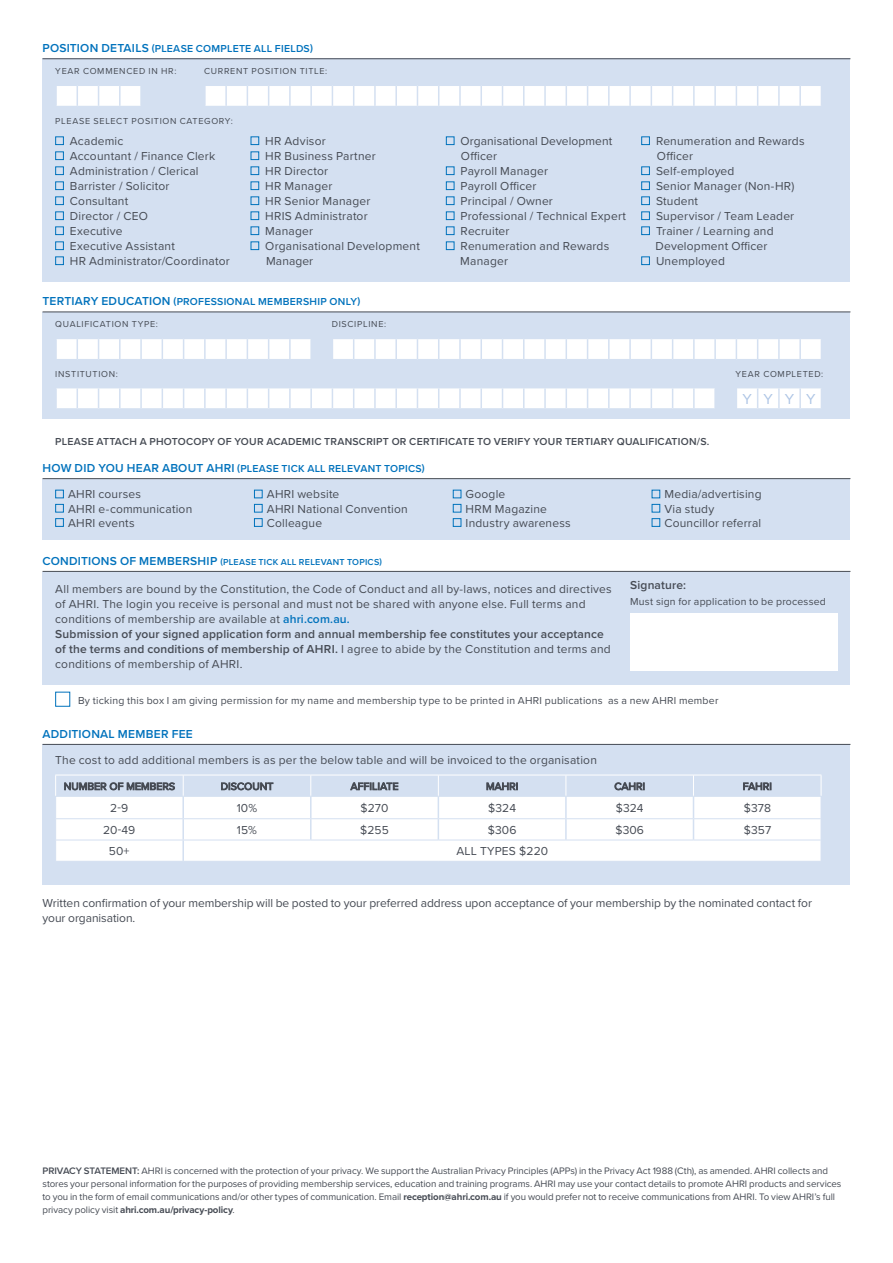
<style>
.page{position:relative;width:893px;height:1263px;background:#fff}
.page>*{position:absolute;margin:0;border:0;box-sizing:border-box;transform-origin:0 0}
.t1{font:15px "Proxima Nova";color:#aec5e5}
.t2{font:12px/15px "Proxima Nova";letter-spacing:.015em;color:#464b54}
.t3{font:12px/14.2px "Proxima Nova";letter-spacing:-.005em;color:#464b54}
.t4{font:600 12px "Proxima Nova";letter-spacing:.02em;color:#0072bc}
.t5{font:600 12px "Proxima Nova";letter-spacing:.015em;color:#464b54}
.t6{font:10.5px "Proxima Nova";letter-spacing:.02em;color:#464b54}
.t7{font:600 10.5px "Proxima Nova";letter-spacing:.025em;color:#0072bc}
.t8{font:600 10.5px "Proxima Nova";letter-spacing:.025em;color:#464b54}
.t9{font:9.75px/12.8px "Proxima Nova";letter-spacing:-.005em;color:#464b54}
.t10{font:9px "Proxima Nova";letter-spacing:.08em;color:#464b54}
.t11{font:600 9px "Proxima Nova";letter-spacing:.03em;color:#0072bc}
.s1{font-size:12px}
.s2{font-weight:600;color:#0072bc}
.s3{font-weight:600}
.s4{font-weight:700}
</style>
<div class="page">
<div style="left:43px;top:59px;width:807px;height:223px;background:#d4e0f1"></div>
<div style="left:43px;top:572px;width:807px;height:113px;background:#d4e0f1"></div>
<div style="left:43px;top:744px;width:807px;height:141px;background:#d4e0f1"></div>
<div style="left:43px;top:479px;width:807px;height:60px;background:#d4e0f1"></div>
<div style="left:43px;top:313px;width:807px;height:106px;background:#d4e0f1"></div>
<hr style="left:43px;top:58px;width:807px;height:1px;background:#464b54">
<hr style="left:43px;top:312px;width:807px;height:1px;background:#464b54">
<hr style="left:43px;top:478px;width:807px;height:1px;background:#464b54">
<hr style="left:43px;top:571px;width:807px;height:1px;background:#464b54">
<hr style="left:43px;top:744px;width:807px;height:1px;background:#464b54">
<svg style="left:56px;top:86px;width:765px;height:20px;background:#f7f9fc"></svg>
<div style="left:55px;top:136px;width:9px;height:9px;border:1px solid #0072bc"></div>
<div style="left:55px;top:151px;width:9px;height:9px;border:1px solid #0072bc"></div>
<div style="left:55px;top:166px;width:9px;height:9px;border:1px solid #0072bc"></div>
<div style="left:55px;top:181px;width:9px;height:9px;border:1px solid #0072bc"></div>
<div style="left:55px;top:196px;width:9px;height:9px;border:1px solid #0072bc"></div>
<div style="left:55px;top:211px;width:9px;height:9px;border:1px solid #0072bc"></div>
<div style="left:55px;top:226px;width:9px;height:9px;border:1px solid #0072bc"></div>
<div style="left:55px;top:241px;width:9px;height:9px;border:1px solid #0072bc"></div>
<div style="left:55px;top:256px;width:9px;height:9px;border:1px solid #0072bc"></div>
<div style="left:251px;top:136px;width:8px;height:9px;border:1px solid #0072bc"></div>
<div style="left:251px;top:151px;width:8px;height:9px;border:1px solid #0072bc"></div>
<div style="left:251px;top:166px;width:8px;height:9px;border:1px solid #0072bc"></div>
<div style="left:251px;top:181px;width:8px;height:9px;border:1px solid #0072bc"></div>
<div style="left:251px;top:196px;width:8px;height:9px;border:1px solid #0072bc"></div>
<div style="left:251px;top:211px;width:8px;height:9px;border:1px solid #0072bc"></div>
<div style="left:251px;top:226px;width:8px;height:9px;border:1px solid #0072bc"></div>
<div style="left:251px;top:241px;width:8px;height:9px;border:1px solid #0072bc"></div>
<div style="left:446px;top:136px;width:8px;height:9px;border:1px solid #0072bc"></div>
<div style="left:446px;top:166px;width:8px;height:9px;border:1px solid #0072bc"></div>
<div style="left:446px;top:181px;width:8px;height:9px;border:1px solid #0072bc"></div>
<div style="left:446px;top:196px;width:8px;height:9px;border:1px solid #0072bc"></div>
<div style="left:446px;top:211px;width:8px;height:9px;border:1px solid #0072bc"></div>
<div style="left:446px;top:226px;width:8px;height:9px;border:1px solid #0072bc"></div>
<div style="left:446px;top:241px;width:8px;height:9px;border:1px solid #0072bc"></div>
<div style="left:641px;top:136px;width:9px;height:9px;border:1px solid #0072bc"></div>
<div style="left:641px;top:166px;width:9px;height:9px;border:1px solid #0072bc"></div>
<div style="left:641px;top:181px;width:9px;height:9px;border:1px solid #0072bc"></div>
<div style="left:641px;top:196px;width:9px;height:9px;border:1px solid #0072bc"></div>
<div style="left:641px;top:211px;width:9px;height:9px;border:1px solid #0072bc"></div>
<div style="left:641px;top:226px;width:9px;height:9px;border:1px solid #0072bc"></div>
<div style="left:641px;top:256px;width:9px;height:9px;border:1px solid #0072bc"></div>
<svg style="left:56px;top:339px;width:765px;height:20px;background:#fafbfd"></svg>
<svg style="left:56px;top:388px;width:765px;height:20px;background:#f9fbfd"></svg>
<div style="left:55px;top:490px;width:9px;height:8px;border:1px solid #0072bc"></div>
<div style="left:55px;top:504px;width:9px;height:8px;border:1px solid #0072bc"></div>
<div style="left:55px;top:518px;width:9px;height:9px;border:1px solid #0072bc"></div>
<div style="left:254px;top:490px;width:9px;height:8px;border:1px solid #0072bc"></div>
<div style="left:254px;top:504px;width:9px;height:8px;border:1px solid #0072bc"></div>
<div style="left:254px;top:518px;width:9px;height:9px;border:1px solid #0072bc"></div>
<div style="left:453px;top:490px;width:8px;height:8px;border:1px solid #0072bc"></div>
<div style="left:453px;top:504px;width:8px;height:8px;border:1px solid #0072bc"></div>
<div style="left:453px;top:518px;width:8px;height:9px;border:1px solid #0072bc"></div>
<div style="left:652px;top:504px;width:8px;height:8px;border:1px solid #0072bc"></div>
<div style="left:652px;top:518px;width:8px;height:9px;border:1px solid #0072bc"></div>
<div style="left:630px;top:613px;width:208px;height:57px;background:#fff"></div>
<div style="left:55px;top:692px;width:15px;height:15px;border:1px solid #0072bc"></div>
<svg style="left:55px;top:775px;width:767px;height:86px"></svg>
<p class="t7" style="left:43px;top:41px;width:272px"><span class="s1">POSITION DETAILS</span> (PLEASE COMPLETE ALL FIELDS)</p>
<p class="t10" style="left:55px;top:66px;width:123px">YEAR COMMENCED IN HR:</p>
<p class="t10" style="left:204px;top:66px;width:125px">CURRENT POSITION TITLE:</p>
<p class="t10" style="left:55px;top:115px;width:179px">PLEASE SELECT POSITION CATEGORY:</p>
<p class="t2" style="left:70px;top:134px;width:161px">Academic<br>Accountant / Finance Clerk<br>Administration / Clerical<br>Barrister / Solicitor<br>Consultant<br>Director / CEO<br>Executive<br>Executive Assistant<br>HR Administrator/Coordinator</p>
<p class="t2" style="left:265px;top:134px;width:156px">HR Advisor<br>HR Business Partner<br>HR Director<br>HR Manager<br>HR Senior Manager<br>HRIS Administrator<br>Manager<br>Organisational Development<br>Manager</p>
<p class="t2" style="left:460px;top:134px;width:167px">Organisational Development<br>Officer<br>Payroll Manager<br>Payroll Officer<br>Principal / Owner<br>Professional / Technical Expert<br>Recruiter<br>Renumeration and Rewards<br>Manager</p>
<p class="t2" style="left:656px;top:134px;width:151px">Renumeration and Rewards<br>Officer<br>Self-employed<br>Senior Manager (Non-HR)<br>Student<br>Supervisor / Team Leader<br>Trainer / Learning and<br>Development Officer<br>Unemployed</p>
<p class="t7" style="left:43px;top:294px;width:319px"><span class="s1">TERTIARY EDUCATION</span> (PROFESSIONAL MEMBERSHIP ONLY)</p>
<p class="t10" style="left:55px;top:319px;width:104px">QUALIFICATION TYPE:</p>
<p class="t10" style="left:332px;top:319px;width:56px">DISCIPLINE:</p>
<p class="t10" style="left:55px;top:368px;width:64px">INSTITUTION:</p>
<p class="t10" style="left:736px;top:368px;width:89px">YEAR COMPLETED:</p>
<p class="t1" style="left:742px;top:390px;width:75px">YYYY</p>
<p class="t8" style="left:55px;top:433px;width:656px">PLEASE ATTACH A PHOTOCOPY OF YOUR ACADEMIC TRANSCRIPT OR CERTIFICATE TO VERIFY YOUR TERTIARY QUALIFICATION/S.</p>
<p class="t7" style="left:43px;top:460px;width:384px"><span class="s1">HOW DID YOU HEAR ABOUT AHRI</span> (PLEASE TICK ALL RELEVANT TOPICS)</p>
<p class="t2" style="left:68px;top:487px;width:126px;line-height:14.2px">AHRI courses<br>AHRI e-communication<br>AHRI events</p>
<p class="t2" style="left:267px;top:487px;width:142px;line-height:14.2px">AHRI website<br>AHRI National Convention<br>Colleague</p>
<p class="t2" style="left:466px;top:487px;width:107px;line-height:14.2px">Google<br>HRM Magazine<br>Industry awareness</p>
<p class="t2" style="left:664px;top:487px;width:99px;line-height:14.2px">Media/advertising<br>Via study<br>Councillor referral</p>
<p class="t11" style="left:43px;top:555px;width:341px"><span class="s1">CONDITIONS OF MEMBERSHIP</span> (PLEASE TICK ALL RELEVANT TOPICS)</p>
<p class="t2" style="left:55px;top:582px;width:558px">All members are bound by the Constitution, the Code of Conduct and all by-laws, notices and directives of AHRI. The login you receive is personal and must not be shared with anyone else. Full terms and conditions of membership are available at <span class="s2">ahri.com.au.<br></span><span class="s3">Submission of your signed application form and annual membership fee constitutes your acceptance of the terms and conditions of membership of AHRI.</span> I agree to abide by the Constitution and terms and conditions of membership of AHRI.</p>
<p class="t5" style="left:630px;top:576px;width:57px">Signature:</p>
<p class="t6" style="left:630px;top:595px;width:197px">Must sign for application to be processed</p>
<p class="t6" style="left:78px;top:694px;width:642px">By ticking this box I am giving permission for my name and membership type to be printed in AHRI publications as a new AHRI member</p>
<p class="t4" style="left:43px;top:725px;width:152px">ADDITIONAL MEMBER FEE</p>
<p class="t2" style="left:55px;top:753px;width:543px">The cost to add additional members is as per the below table and will be invoiced to the organisation</p>
<p class="t2" style="left:110px;top:801px;width:19px">2-9</p>
<p class="t2" style="left:237px;top:801px;width:22px">10%</p>
<p class="t2" style="left:361px;top:801px;width:30px">$270</p>
<p class="t2" style="left:488px;top:801px;width:29px">$324</p>
<p class="t2" style="left:616px;top:801px;width:29px">$324</p>
<p class="t2" style="left:744px;top:801px;width:29px">$378</p>
<p class="t2" style="left:103px;top:823px;width:34px">20-49</p>
<p class="t2" style="left:237px;top:823px;width:22px">15%</p>
<p class="t2" style="left:360px;top:823px;width:30px">$255</p>
<p class="t2" style="left:488px;top:823px;width:30px">$306</p>
<p class="t2" style="left:615px;top:823px;width:30px">$306</p>
<p class="t2" style="left:744px;top:823px;width:29px">$357</p>
<p class="t2" style="left:109px;top:844px;width:22px">50+</p>
<p class="t2" style="left:456px;top:844px;width:93px">ALL TYPES $220</p>
<p class="t3" style="left:43px;top:896px;width:771px">Written confirmation of your membership will be posted to your preferred address upon acceptance of your membership by the nominated contact for your organisation.</p>
<p class="t9" style="left:43px;top:1165px;width:800px"><span class="s3">PRIVACY STATEMENT:</span> AHRI is concerned with the protection of your privacy. We support the Australian Privacy Principles (APPs) in the Privacy Act 1988 (Cth), as amended. AHRI collects and stores your personal information for the purposes of providing membership services, education and training programs. AHRI may use your contact details to promote AHRI products and services to you in the form of email communications and/or other types of communication. Email <span class="s4">reception@ahri.com.au</span> if you would prefer not to receive communications from AHRI. To view AHRI’s full privacy policy visit <span class="s4">ahri.com.au/privacy-policy</span>.</p>
</div>
